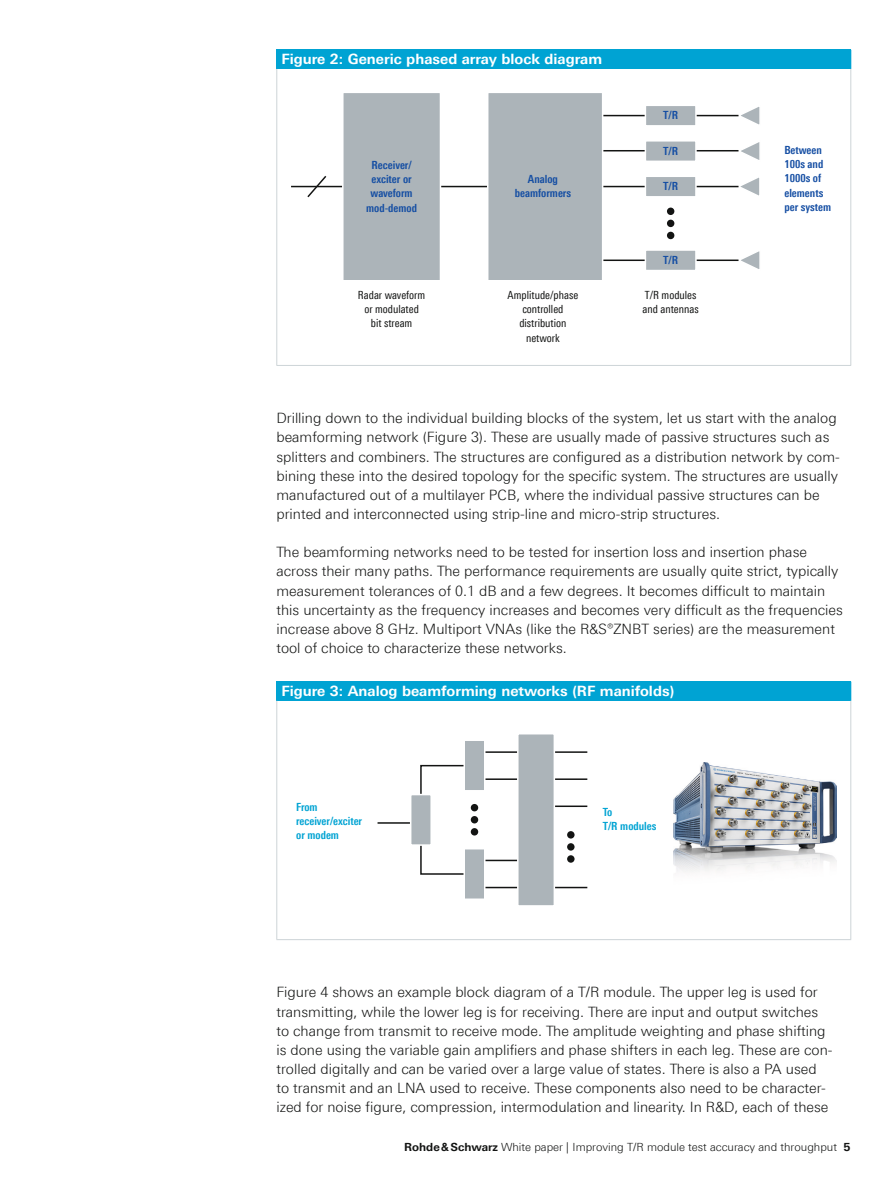
<style>
.page{position:relative;width:893px;height:1191px;background:#fff}
.page>*{position:absolute;margin:0;border:0;box-sizing:border-box;transform-origin:0 0}
.t1{font:300 14.25px/19.2px "Linotype Univers 330";color:#131413}
.t2{font:700 14.25px "Linotype Univers 630";color:#fff}
.t3{font:700 11.25px/14.2px "Linotype Univers 620 Cn";color:#154ea3;text-align:center}
.t4{font:11.25px/14.2px "Linotype Univers 420 Cn";color:#131413;text-align:center}
.t5{font:300 11.25px "Linotype Univers 330";color:#131413}
.t6{font:700 11.25px/14.2px "Linotype Univers 620 Cn";color:#00a3d3}
.s1{font-family:"Linotype Univers 630";font-weight:700}
</style>
<div class="page">
<div style="left:277px;top:50px;width:574px;height:19px;background:#00a3d3"></div>
<svg style="left:276px;top:50px;width:1px;height:19px"></svg>
<hr style="left:276px;top:69px;width:1px;height:296px;background:#cdd4d7">
<hr style="left:850px;top:69px;width:1px;height:296px;background:#cdd4d7">
<hr style="left:276px;top:365px;width:575px;height:1px;background:#cdd4d7">
<svg style="left:737px;top:107px;width:23px;height:18px"></svg>
<svg style="left:737px;top:177px;width:23px;height:19px"></svg>
<svg style="left:737px;top:142px;width:23px;height:18px"></svg>
<svg style="left:741px;top:251px;width:19px;height:18px"></svg>
<hr style="left:587px;top:115px;width:152px;height:1px;background:#131413">
<hr style="left:587px;top:150px;width:152px;height:1px;background:#131413">
<hr style="left:587px;top:259px;width:152px;height:2px;background:#131413">
<hr style="left:291px;top:186px;width:448px;height:1px;background:#131413">
<div style="left:343px;top:92px;width:97px;height:189px;background:#acb4b9"></div>
<div style="left:342px;top:92px;width:99px;height:189px;border:2px solid #fff"></div>
<div style="left:488px;top:92px;width:115px;height:189px;background:#acb4b9"></div>
<div style="left:487px;top:92px;width:116px;height:189px;border:2px solid #fff"></div>
<div style="left:645px;top:105px;width:51px;height:21px;background:#acb4b9"></div>
<div style="left:645px;top:105px;width:52px;height:22px;border:2px solid #fff"></div>
<div style="left:645px;top:176px;width:51px;height:21px;background:#acb4b9"></div>
<div style="left:645px;top:175px;width:52px;height:22px;border:2px solid #fff"></div>
<div style="left:645px;top:141px;width:51px;height:20px;background:#acb4b9"></div>
<div style="left:645px;top:140px;width:52px;height:22px;border:2px solid #fff"></div>
<div style="left:645px;top:250px;width:51px;height:20px;background:#acb4b9"></div>
<div style="left:645px;top:249px;width:52px;height:22px;border:2px solid #fff"></div>
<div style="left:667px;top:220px;width:7px;height:7px;background:#131413;border-radius:50%"></div>
<div style="left:667px;top:208px;width:7px;height:7px;background:#131413;border-radius:50%"></div>
<div style="left:667px;top:232px;width:7px;height:7px;background:#131413;border-radius:50%"></div>
<svg style="left:306px;top:176px;width:22px;height:22px"></svg>
<div style="left:277px;top:681px;width:574px;height:20px;background:#00a3d3"></div>
<svg style="left:276px;top:681px;width:1px;height:20px"></svg>
<hr style="left:276px;top:701px;width:1px;height:238px;background:#cdd4d7">
<hr style="left:850px;top:701px;width:1px;height:238px;background:#cdd4d7">
<hr style="left:276px;top:939px;width:575px;height:1px;background:#cdd4d7">
<div style="left:471px;top:816px;width:7px;height:7px;background:#131413;border-radius:50%"></div>
<div style="left:471px;top:804px;width:7px;height:7px;background:#131413;border-radius:50%"></div>
<div style="left:471px;top:828px;width:7px;height:7px;background:#131413;border-radius:50%"></div>
<hr style="left:485px;top:751px;width:102px;height:2px;background:#131413">
<hr style="left:485px;top:778px;width:102px;height:2px;background:#131413">
<svg style="left:420px;top:764px;width:43px;height:30px"></svg>
<hr style="left:378px;top:822px;width:33px;height:1px;background:#131413">
<hr style="left:485px;top:859px;width:33px;height:2px;background:#131413">
<hr style="left:485px;top:887px;width:102px;height:1px;background:#131413">
<div style="left:567px;top:843px;width:8px;height:7px;background:#131413;border-radius:50%"></div>
<div style="left:567px;top:831px;width:8px;height:7px;background:#131413;border-radius:50%"></div>
<div style="left:567px;top:855px;width:8px;height:7px;background:#131413;border-radius:50%"></div>
<svg style="left:420px;top:846px;width:43px;height:29px"></svg>
<hr style="left:554px;top:805px;width:33px;height:2px;background:#131413">
<div style="left:518px;top:734px;width:36px;height:172px;background:#acb4b9"></div>
<div style="left:517px;top:733px;width:38px;height:173px;border:2px solid #fff"></div>
<div style="left:464px;top:740px;width:21px;height:51px;background:#acb4b9"></div>
<div style="left:463px;top:739px;width:22px;height:52px;border:2px solid #fff"></div>
<div style="left:411px;top:794px;width:20px;height:51px;background:#acb4b9"></div>
<div style="left:410px;top:794px;width:22px;height:52px;border:2px solid #fff"></div>
<div style="left:464px;top:848px;width:21px;height:51px;background:#acb4b9"></div>
<div style="left:463px;top:848px;width:22px;height:52px;border:2px solid #fff"></div>
<img style="left:673px;top:763px;width:163px;height:109px">
<p class="t2" style="left:282px;top:51px;width:322px">-Figure 2: Generic phased array block diagram</p>
<p class="t3" style="left:366px;top:157px;width:52px">Receiver/ exciter or waveform mod-demod</p>
<p class="t3" style="left:515px;top:172px;width:58px">Analog beamformers</p>
<p class="t3" style="left:663px;top:108px;width:16px">T/R</p>
<p class="t3" style="left:663px;top:143px;width:16px">T/R</p>
<p class="t3" style="left:663px;top:179px;width:16px">T/R</p>
<p class="t3" style="left:663px;top:253px;width:16px">T/R</p>
<p class="t4" style="left:358px;top:287px;width:69px">Radar waveform or modulated bit stream</p>
<p class="t4" style="left:508px;top:287px;width:72px">Amplitude/phase controlled distribution network</p>
<p class="t4" style="left:643px;top:287px;width:58px;text-align:left">T/R modules and antennas</p>
<p class="t3" style="left:784px;top:143px;width:48px;text-align:left">Between<br>100s and<br>1000s of elements per system</p>
<p class="t1" style="left:276px;top:408px;width:565px">Drilling down to the individual building blocks of the system, let us start with the analog beamforming network (Figure 3). These are usually made of passive structures such as splitters and combiners. The structures are configured as a distribution network by com&shy;bining these into the desired topology for the specific system. The structures are usually manufactured out of a multilayer PCB, where the individual passive structures can be printed and interconnected using strip-line and micro-strip structures.</p>
<p class="t1" style="left:276px;top:542px;width:568px">The beamforming networks need to be tested for insertion loss and insertion phase across their many paths. The performance requirements are usually quite strict, typically measurement tolerances of 0.1 dB and a few degrees. It becomes difficult to maintain this uncertainty as the frequency increases and becomes very difficult as the frequencies increase above 8 GHz. Multiport VNAs (like the R&amp;S®ZNBT series) are the measurement tool of choice to characterize these networks.</p>
<p class="t2" style="left:282px;top:682px;width:394px">-Figure 3: Analog beamforming networks (RF manifolds)</p>
<p class="t6" style="left:296px;top:799px;width:67px">From receiver/exciter or modem</p>
<p class="t6" style="left:603px;top:805px;width:55px">To<br>T/R modules</p>
<p class="t1" style="left:276px;top:982px;width:558px">Figure 4 shows an example block diagram of a T/R module. The upper leg is used for transmitting, while the lower leg is for receiving. There are input and output switches to change from transmit to receive mode. The amplitude weighting and phase shifting is done using the variable gain amplifiers and phase shifters in each leg. These are con&shy;trolled digitally and can be varied over a large value of states. There is also a PA used to transmit and an LNA used to receive. These components also need to be character&shy;ized for noise figure, compression, intermodulation and linearity. In R&amp;D, each of these</p>
<p class="t5" style="left:404px;top:1140px;width:448px"><span class="s1">Rohde&amp;Schwarz</span> White paper | Improving T/R module test accuracy and throughput <span class="s1">5</span></p>
</div>
